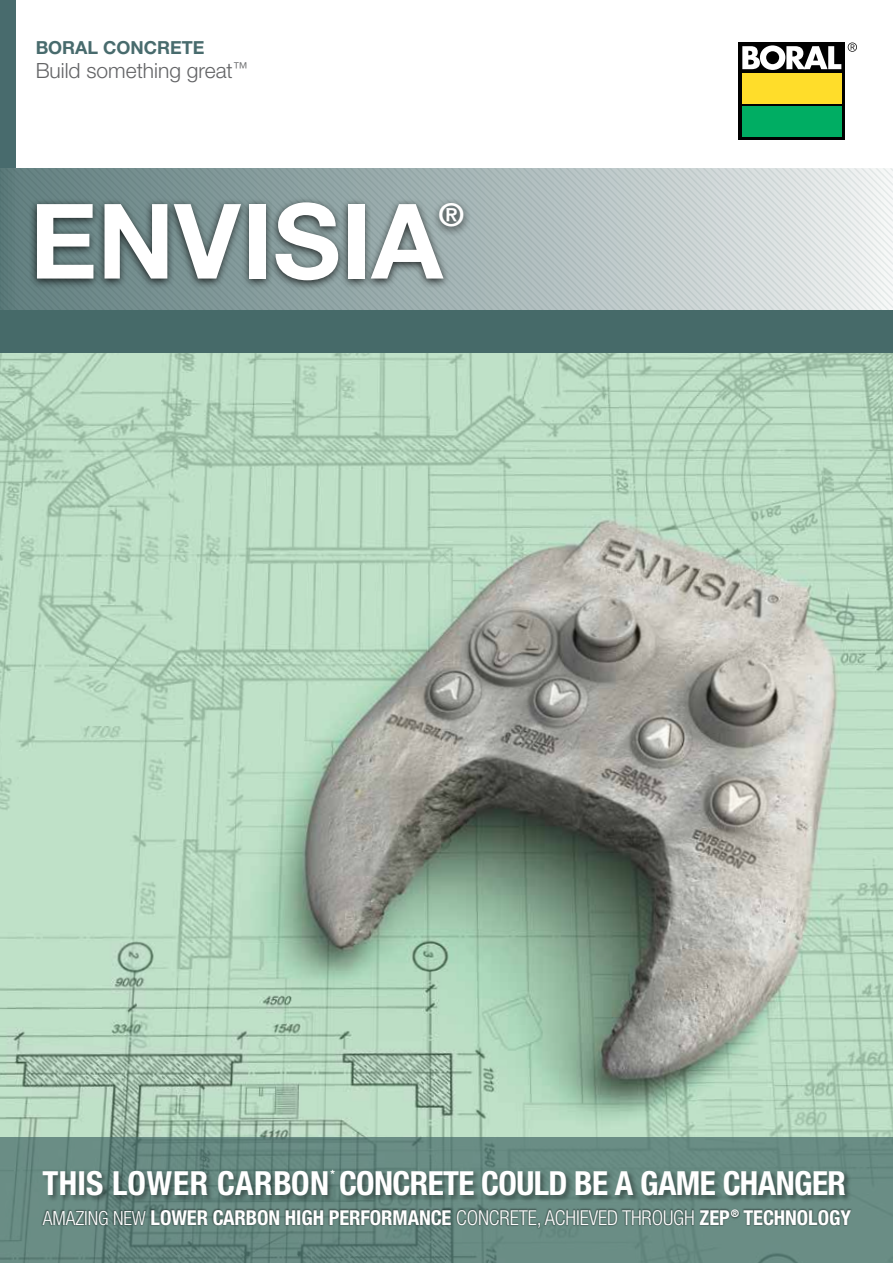
<style>
.page{position:relative;width:893px;height:1263px;background:#fff}
.page>*{position:absolute;margin:0;border:0;box-sizing:border-box;transform-origin:0 0}
.t1{font:700 104.25px "Helvetica Neue LT Std";color:#fff}
.t2{font:700 condensed 33.3px "Helvetica Neue LT Std";letter-spacing:-.02em;color:#fff}
.t3{font:700 31.5px "Helvetica Neue LT Std";color:#fff}
.t4{font:300 21px "Helvetica Neue LT Std";color:#636466}
.t5{font:700 condensed 20.55px "Helvetica Neue LT Std";letter-spacing:-.005em;color:#fff}
.t6{font:700 18px "Helvetica Neue LT Std";color:#486b6d}
.t7{font:700 condensed 11.4px "Helvetica Neue LT Std";color:#fff}
.s1{font-weight:300;font-size:19.5px}
.s2{font-weight:300}
</style>
<div class="page">
<img style="left:0;top:353px;width:893px;height:784px">
<svg style="left:0;top:1137px;width:893px;height:126px;background:#668881"></svg>
<div style="left:41px;top:1169px;width:811px;height:34px;background:#000;opacity:.4"></div>
<div style="left:0;top:0;width:15px;height:168px;background:#486b6d"></div>
<svg style="left:0;top:168px;width:893px;height:142px;background:#b2bfc0"></svg>
<div style="left:739px;top:43px;width:106px;height:97px;background:#000"></div>
<div style="left:742px;top:73px;width:99px;height:31px;background:#ffdd2a"></div>
<div style="left:742px;top:106px;width:99px;height:30px;background:#00ad63"></div>
<svg style="left:742px;top:45px;width:99px;height:25px"></svg>
<svg style="left:848px;top:43px;width:9px;height:9px"></svg>
<div style="left:0;top:310px;width:893px;height:43px;background:#466a69"></div>
<div style="left:29px;top:197px;width:443px;height:94px;background:#000;opacity:.75"></div>
<div style="left:41px;top:1207px;width:811px;height:22px;background:#000;opacity:.4"></div>
<p class="t6" style="left:36px;top:36px;width:171px">BORAL CONCRETE</p>
<p class="t4" style="left:36px;top:57px;width:214px">Build something great<sup>™</sup></p>
<h1 class="t1" style="left:30px;top:177px;width:415px">ENVISIA</h1>
<h3 class="t3" style="left:439px;top:196px;width:27px">®</h3>
<p class="t7" style="left:331px;top:1167px;width:6px">*</p>
<h2 class="t2" style="left:43px;top:1163px;width:805px">THIS LOWER CARBON CONCRETE COULD BE A GAME CHANGER</h2>
<p class="t5" style="left:43px;top:1205px;width:810px"><span class="s1">AMAZING NEW</span> LOWER CARBON HIGH PERFORMANCE <span class="s2">CONCRETE, ACHIEVED THROUGH</span> ZEP<sup>®</sup> TECHNOLOGY</p>
</div>
